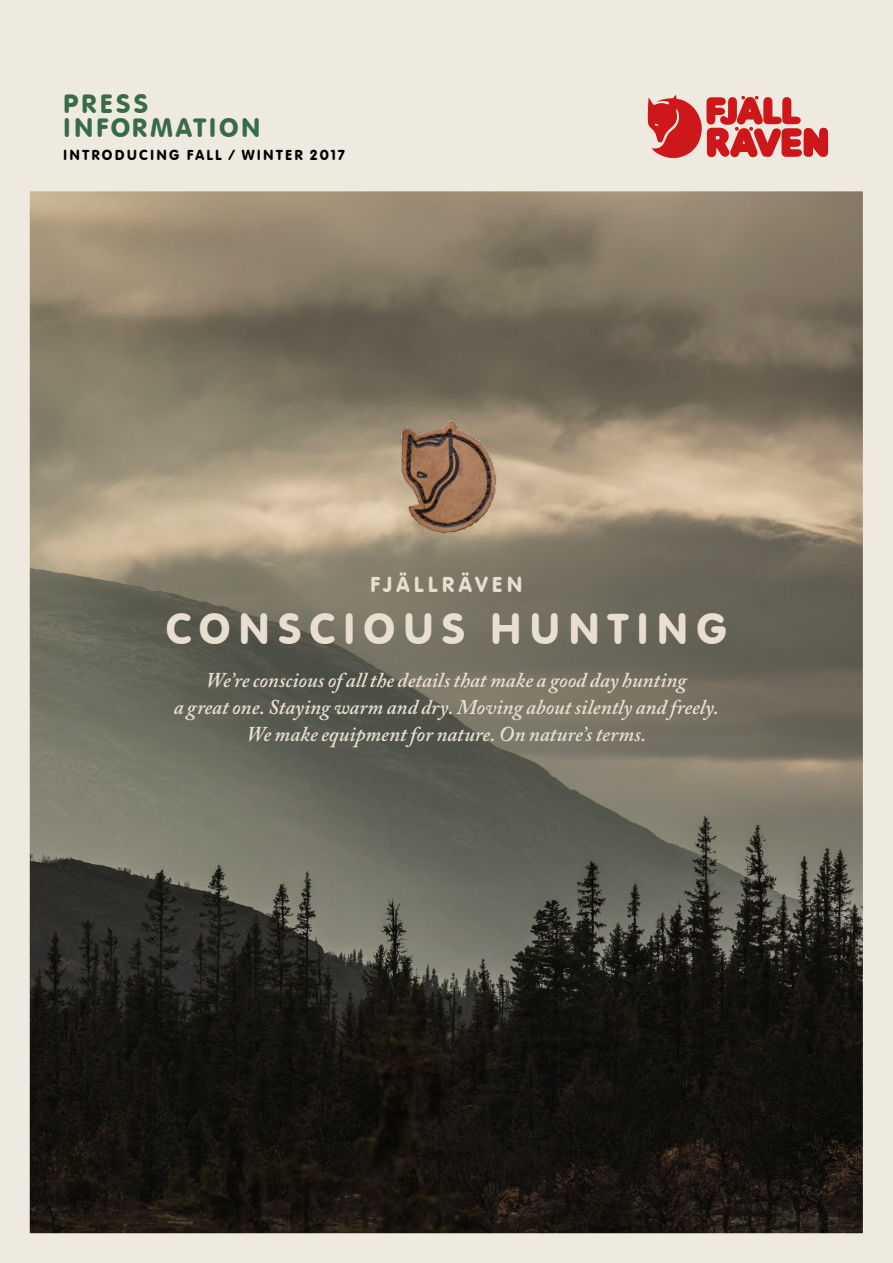
<style>
.page{position:relative;width:893px;height:1263px;background:#efeae0}
.page>*{position:absolute;margin:0;border:0;box-sizing:border-box;transform-origin:0 0}
.t1{font:42px "VAG Rounded BT";letter-spacing:.195em;color:#e8dfd1}
.t2{font:25.8px/23.4px "VAG Rounded BT";letter-spacing:.11em;color:#3a6b47}
.t3{font:italic 600 21px/27px "Adobe Caslon Pro";color:#e8dfd1;text-align:center}
.t4{font:21px "VAG Rounded BT";letter-spacing:.195em;color:#e8dfd1}
.t5{font:14.1px "VAG Rounded BT";letter-spacing:.155em;color:#000}
</style>
<div class="page">
<svg style="left:648px;top:95px;width:180px;height:63px;background:#da6d6a"></svg>
<img style="left:30px;top:191px;width:833px;height:1042px">
<img style="left:391px;top:413px;width:111px;height:126px">
<p class="t2" style="left:63px;top:92px;width:199px">PRESS<br>INFORMATION</p>
<p class="t5" style="left:63px;top:146px;width:283px">INTRODUCING FALL / WINTER 2017</p>
<p class="t4" style="left:370px;top:571px;width:154px">FJÄLLRÄVEN</p>
<h1 class="t1" style="left:166px;top:602px;width:563px">CONSCIOUS HUNTING</h1>
<p class="t3" style="left:174px;top:667px;width:546px">We’re conscious of all the details that make a good day hunting<br>a great one. Staying warm and dry. Moving about silently and freely.<br>We make equipment for nature. On nature’s terms.</p>
</div>
